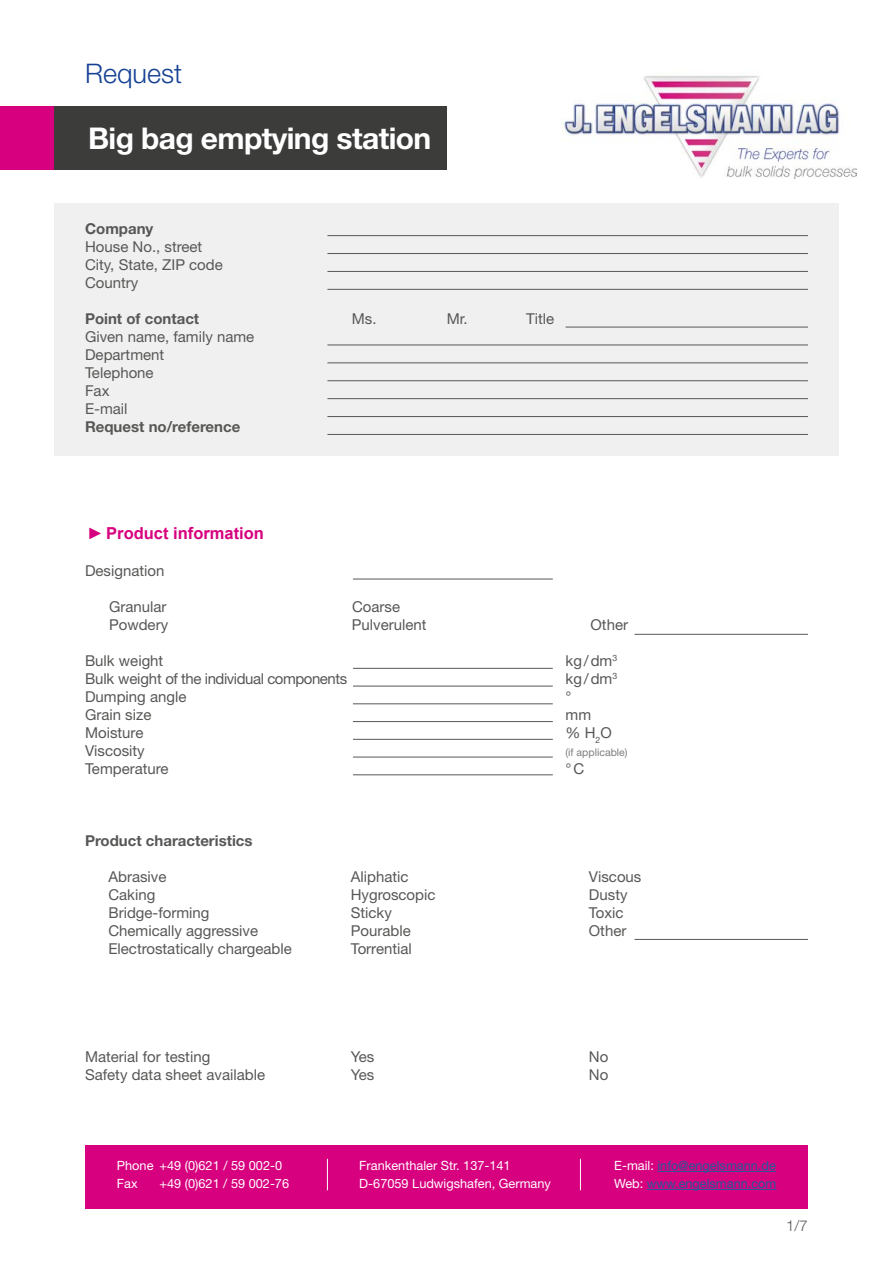
<style>
.page{position:relative;width:893px;height:1263px;background:#fff}
.page>*{position:absolute;margin:0;border:0;box-sizing:border-box;transform-origin:0 0}
.t1{font:700 30px "Helvetica Neue LT Std";letter-spacing:-.02em;color:#fff}
.t2{font:300 27px "Helvetica Neue LT Std";color:#164194}
.t3{font:700 16.5px "Arial";color:#d7007e}
.t4{font:15px/18px "Helvetica Neue LT Std";color:#575756}
.t5{font:700 15px "Helvetica Neue LT Std";color:#575756}
.t6{font:300 15px "Helvetica Neue LT Std";color:#575756}
.t7{font:12.75px/18px "Helvetica Neue LT Std";color:#fff}
.t8{font:12.75px/18px "Helvetica Neue LT Std";color:#275b9b}
.t9{font:10.5px "Helvetica Neue LT Std";color:#7e7e7d}
.s1{color:#fff}
</style>
<div class="page">
<div style="left:54px;top:106px;width:392px;height:64px;background:#3c3c3b"></div>
<div style="left:0;top:106px;width:54px;height:64px;background:#d7007e"></div>
<div style="left:85px;top:1145px;width:723px;height:64px;background:#d7007e"></div>
<hr style="left:327px;top:1159px;width:1px;height:31px;background:#fff">
<hr style="left:580px;top:1159px;width:1px;height:31px;background:#fff">
<hr style="left:657px;top:1171px;width:119px;height:1px;background:#275b9b">
<hr style="left:647px;top:1189px;width:129px;height:1px;background:#275b9b">
<img style="left:561px;top:75px;width:296px;height:104px">
<div style="left:54px;top:203px;width:785px;height:252px;background:#f0f0f0"></div>
<hr style="left:327px;top:235px;width:481px;height:1px;background:#575756">
<hr style="left:327px;top:253px;width:481px;height:1px;background:#575756">
<hr style="left:327px;top:271px;width:481px;height:1px;background:#575756">
<hr style="left:327px;top:289px;width:481px;height:1px;background:#575756">
<hr style="left:566px;top:327px;width:242px;height:1px;background:#575756">
<hr style="left:327px;top:345px;width:481px;height:1px;background:#575756">
<hr style="left:327px;top:362px;width:481px;height:1px;background:#575756">
<hr style="left:327px;top:380px;width:481px;height:1px;background:#575756">
<hr style="left:327px;top:398px;width:481px;height:1px;background:#575756">
<hr style="left:327px;top:416px;width:481px;height:1px;background:#575756">
<hr style="left:327px;top:434px;width:481px;height:1px;background:#575756">
<hr style="left:634px;top:939px;width:174px;height:1px;background:#575756">
<hr style="left:353px;top:668px;width:200px;height:1px;background:#575756">
<hr style="left:353px;top:686px;width:200px;height:1px;background:#575756">
<hr style="left:353px;top:703px;width:200px;height:1px;background:#575756">
<hr style="left:353px;top:721px;width:200px;height:1px;background:#575756">
<hr style="left:353px;top:739px;width:200px;height:1px;background:#575756">
<hr style="left:353px;top:757px;width:200px;height:1px;background:#575756">
<hr style="left:353px;top:774px;width:200px;height:1px;background:#575756">
<hr style="left:634px;top:634px;width:174px;height:1px;background:#575756">
<hr style="left:353px;top:579px;width:200px;height:1px;background:#575756">
<h2 class="t2" style="left:85px;top:57px;width:99px">Request</h2>
<h1 class="t1" style="left:88px;top:120px;width:345px">Big bag emptying station</h1>
<p class="t5" style="left:85px;top:219px;width:70px">Company</p>
<p class="t4" style="left:85px;top:237px;width:139px">House No., street<br>City, State, ZIP code<br>Country</p>
<p class="t5" style="left:85px;top:309px;width:116px">Point of contact</p>
<p class="t4" style="left:352px;top:309px;width:26px">Ms.</p>
<p class="t4" style="left:447px;top:309px;width:22px">Mr.</p>
<p class="t4" style="left:526px;top:309px;width:30px">Title</p>
<p class="t4" style="left:85px;top:327px;width:171px">Given name, family name<br>Department<br>Telephone<br>Fax<br>E-mail</p>
<p class="t5" style="left:85px;top:417px;width:157px">Request no/reference</p>
<p class="t3" style="left:87px;top:521px;width:178px">► Product information</p>
<p class="t4" style="left:85px;top:561px;width:81px">Designation</p>
<p class="t4" style="left:109px;top:597px;width:59px">Granular</p>
<p class="t4" style="left:352px;top:597px;width:50px">Coarse</p>
<p class="t4" style="left:109px;top:615px;width:61px">Powdery</p>
<p class="t4" style="left:352px;top:615px;width:76px">Pulverulent</p>
<p class="t4" style="left:591px;top:615px;width:39px">Other</p>
<p class="t4" style="left:85px;top:651px;width:80px">Bulk weight</p>
<p class="t4" style="left:566px;top:651px;width:53px">kg/dm<sup>3</sup></p>
<p class="t4" style="left:85px;top:669px;width:264px">Bulk weight of the individual components<br>Dumping angle<br>Grain size<br>Moisture<br>Viscosity<br>Temperature</p>
<p class="t4" style="left:566px;top:669px;width:53px">kg/dm<sup>3</sup></p>
<p class="t4" style="left:566px;top:687px;width:7px">°</p>
<p class="t4" style="left:566px;top:705px;width:27px">mm</p>
<p class="t4" style="left:566px;top:723px;width:48px">% H<sub>2</sub>O</p>
<p class="t9" style="left:566px;top:746px;width:64px">(if applicable)</p>
<p class="t4" style="left:565px;top:759px;width:20px">°C</p>
<p class="t5" style="left:85px;top:831px;width:169px">Product characteristics</p>
<p class="t4" style="left:108px;top:867px;width:60px">Abrasive</p>
<p class="t4" style="left:351px;top:867px;width:59px">Aliphatic</p>
<p class="t4" style="left:589px;top:867px;width:54px">Viscous</p>
<p class="t4" style="left:108px;top:885px;width:48px">Caking</p>
<p class="t4" style="left:351px;top:885px;width:86px">Hygroscopic</p>
<p class="t4" style="left:589px;top:885px;width:40px">Dusty</p>
<p class="t4" style="left:108px;top:903px;width:103px">Bridge-forming</p>
<p class="t4" style="left:351px;top:903px;width:43px">Sticky</p>
<p class="t4" style="left:589px;top:903px;width:36px">Toxic</p>
<p class="t4" style="left:108px;top:921px;width:151px">Chemically aggressive</p>
<p class="t4" style="left:351px;top:921px;width:61px">Pourable</p>
<p class="t4" style="left:589px;top:921px;width:39px">Other</p>
<p class="t4" style="left:108px;top:939px;width:185px">Electrostatically chargeable</p>
<p class="t4" style="left:351px;top:939px;width:63px">Torrential</p>
<p class="t4" style="left:85px;top:1047px;width:127px">Material for testing</p>
<p class="t4" style="left:351px;top:1047px;width:25px">Yes</p>
<p class="t4" style="left:589px;top:1047px;width:21px">No</p>
<p class="t4" style="left:85px;top:1065px;width:182px">Safety data sheet available</p>
<p class="t4" style="left:351px;top:1065px;width:25px">Yes</p>
<p class="t4" style="left:589px;top:1065px;width:21px">No</p>
<p class="t7" style="left:117px;top:1156px;width:167px">Phone +49 (0)621 / 59 002-0<br>Fax</p>
<p class="t7" style="left:159px;top:1174px;width:131px">+49 (0)621 / 59 002-76</p>
<p class="t7" style="left:359px;top:1156px;width:193px">Frankenthaler Str. 137-141<br>D-67059 Ludwigshafen, Germany</p>
<p class="t8" style="left:614px;top:1156px;width:164px"><span class="s1">E-mail:</span> info@engelsmann.de<br><span class="s1">Web:</span> www.engelsmann.com</p>
<p class="t6" style="left:786px;top:1217px;width:23px">1/7</p>
</div>
